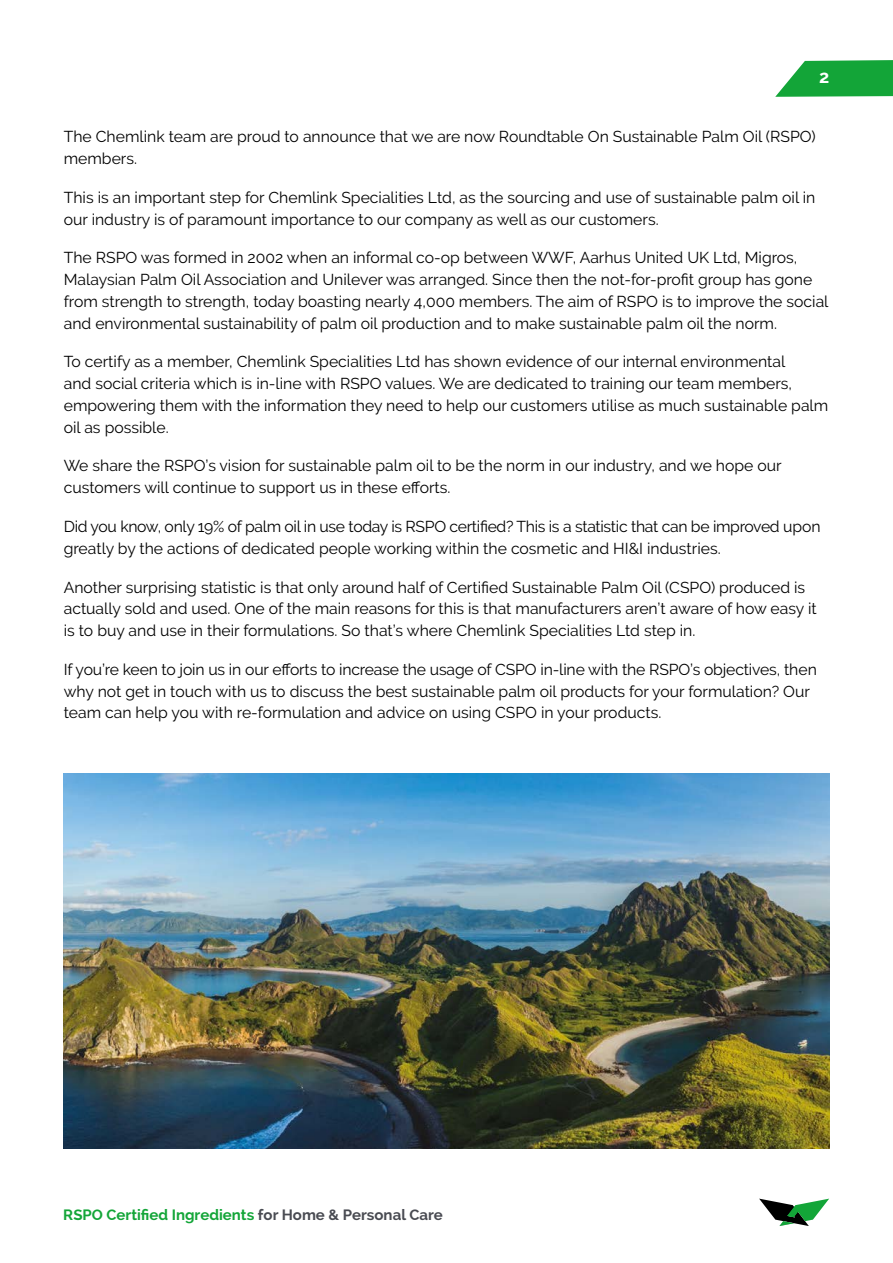
<style>
.page{position:relative;width:893px;height:1263px;background:#fff}
.page>*{position:absolute;margin:0;border:0;box-sizing:border-box;transform-origin:0 0}
.t1{font:700 18px "Raleway";color:#fff}
.t2{font:15.75px/21.8px "Raleway";color:#000}
.t3{font:15.75px/21.8px "Raleway";letter-spacing:-.02em;color:#000}
.t4{font:700 15px "Raleway";color:#13a538}
.s1{color:#494b52}
</style>
<div class="page">
<svg style="left:759px;top:1198px;width:70px;height:28px"></svg>
<img style="left:63px;top:774px;width:766px;height:375px">
<svg style="left:775px;top:60px;width:118px;height:37px;background:#37b256"></svg>
<p class="t1" style="left:819px;top:67px;width:12px">2</p>
<p class="t2" style="left:64px;top:126px;width:753px">The Chemlink team are proud to announce that we are now Roundtable On Sustainable Palm Oil (RSPO) members.</p>
<p class="t2" style="left:64px;top:186px;width:753px">This is an important step for Chemlink Specialities Ltd, as the sourcing and use of sustainable palm oil in our industry is of paramount importance to our company as well as our customers.</p>
<p class="t2" style="left:64px;top:247px;width:766px">The RSPO was formed in 2002 when an informal co-op between WWF, Aarhus United UK Ltd, Migros, Malaysian Palm Oil Association and Unilever was arranged. Since then the not-for-profit group has gone from strength to strength, today boasting nearly 4,000 members. The aim of RSPO is to improve the social and environmental sustainability of palm oil production and to make sustainable palm oil the norm.</p>
<p class="t2" style="left:64px;top:351px;width:766px">To certify as a member, Chemlink Specialities Ltd has shown evidence of our internal environmental<br>and social criteria which is in-line with RSPO values. We are dedicated to training our team members, empowering them with the information they need to help our customers utilise as much sustainable palm oil as possible.</p>
<p class="t2" style="left:64px;top:455px;width:719px">We share the RSPO’s vision for sustainable palm oil to be the norm in our industry, and we hope our customers will continue to support us in these efforts.</p>
<p class="t3" style="left:64px;top:515px;width:758px">Did you know, only 19% of palm oil in use today is RSPO certified? This is a statistic that can be improved upon greatly by the actions of dedicated people working within the cosmetic and HI&amp;I industries.</p>
<p class="t2" style="left:64px;top:576px;width:754px">Another surprising statistic is that only around half of Certified Sustainable Palm Oil (CSPO) produced is actually sold and used. One of the main reasons for this is that manufacturers aren’t aware of how easy it is to buy and use in their formulations. So that’s where Chemlink Specialities Ltd step in.</p>
<p class="t2" style="left:64px;top:658px;width:755px">If you’re keen to join us in our efforts to increase the usage of CSPO in-line with the RSPO’s objectives, then why not get in touch with us to discuss the best sustainable palm oil products for your formulation? Our team can help you with re-formulation and advice on using CSPO in your products.</p>
<p class="t4" style="left:63px;top:1206px;width:381px">RSPO Certified Ingredients <span class="s1">for Home &amp; Personal Care</span></p>
</div>
